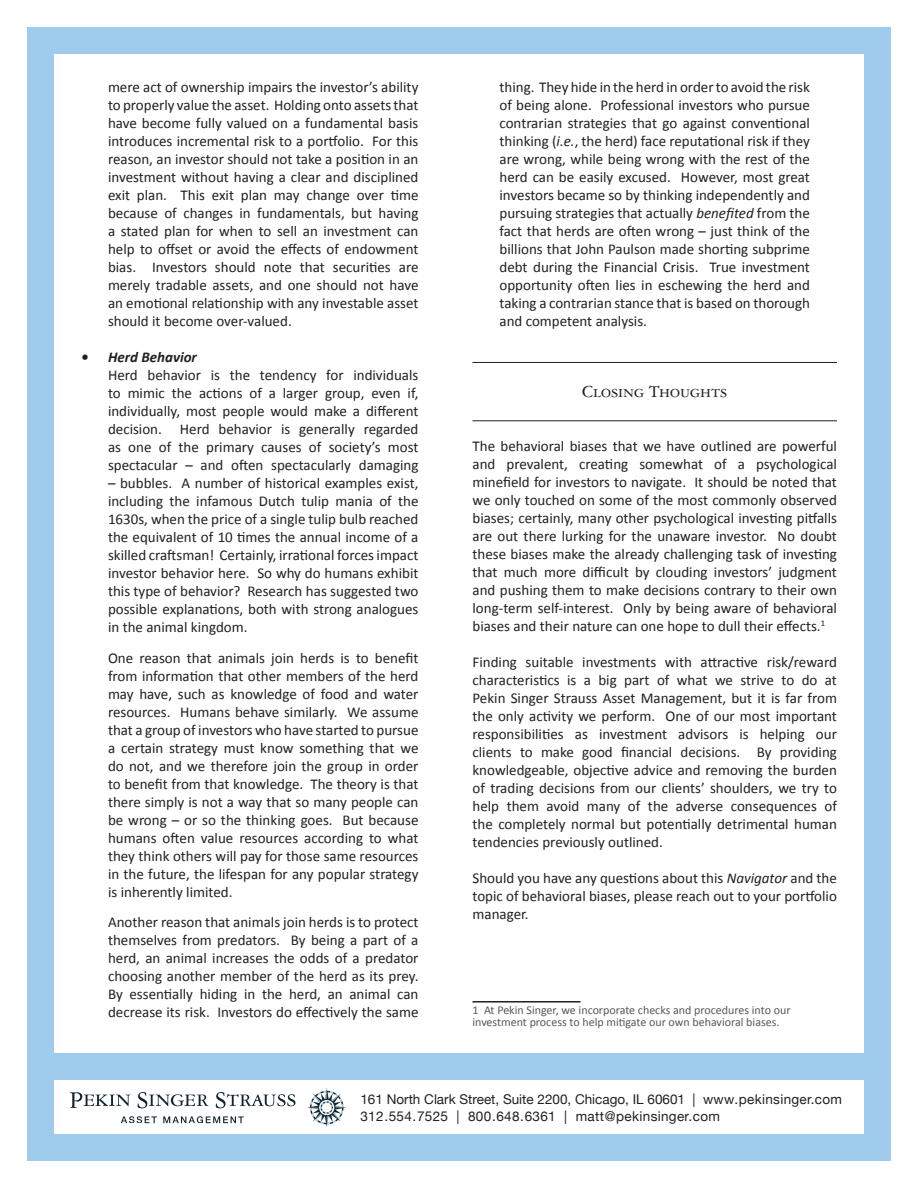
<style>
.page{position:relative;width:918px;height:1188px;background:#fff}
.page>*{position:absolute;margin:0;border:0;box-sizing:border-box;transform-origin:0 0}
.t1{font:18px "Garamond Three SC";color:#231f20}
.t2{font:15px/18px "Calibri";color:#231f20;text-align:justify}
.t3{font:italic 700 15px "Calibri";color:#231f20}
.t4{font:13.5px "Helvetica Neue";color:#231f20}
.t5{font:13.5px "Helvetica Neue";letter-spacing:.025em;color:#231f20}
.t6{font:12px/12px "Calibri";color:#57585a}
.s1{font-style:italic}
</style>
<div class="page">
<div style="left:27px;top:27px;width:864px;height:1134px;background:#9fcbec"></div>
<div style="left:54px;top:54px;width:810px;height:999px;background:#fff"></div>
<div style="left:54px;top:1080px;width:810px;height:54px;background:#fff"></div>
<svg style="left:70px;top:1092px;width:60px;height:16px"></svg>
<svg style="left:138px;top:1092px;width:70px;height:16px"></svg>
<svg style="left:216px;top:1092px;width:79px;height:16px"></svg>
<svg style="left:121px;top:1116px;width:36px;height:7px"></svg>
<svg style="left:163px;top:1116px;width:81px;height:7px"></svg>
<svg style="left:307px;top:1088px;width:39px;height:39px"></svg>
<hr style="left:472px;top:1001px;width:108px;height:2px;background:#231f20">
<hr style="left:472px;top:362px;width:365px;height:1px;background:#231f20">
<hr style="left:472px;top:420px;width:365px;height:1px;background:#231f20">
<p class="t2" style="left:108px;top:78px;width:312px">mere act of ownership impairs the investor’s ability to properly value the asset. Holding onto assets that have become fully valued on a fundamental basis introduces incremental risk to a portfolio. For this reason, an investor should not take a position in an investment without having a clear and disciplined exit plan. This exit plan may change over time because of changes in fundamentals, but having a stated plan for when to sell an investment can help to offset or avoid the effects of endowment bias. Investors should note that securities are merely tradable assets, and one should not have an emotional relationship with any investable asset should it become over-valued.</p>
<p class="t3" style="left:81px;top:348px;width:117px">• Herd Behavior</p>
<p class="t2" style="left:108px;top:366px;width:312px">Herd behavior is the tendency for individuals to mimic the actions of a larger group, even if, individually, most people would make a different decision. Herd behavior is generally regarded as one of the primary causes of society’s most spectacular – and often spectacularly damaging</p>
<p class="t2" style="left:108px;top:474px;width:312px">– bubbles. A number of historical examples exist, including the infamous Dutch tulip mania of the 1630s, when the price of a single tulip bulb reached the equivalent of 10 times the annual income of a skilled craftsman! Certainly, irrational forces impact investor behavior here. So why do humans exhibit this type of behavior? Research has suggested two possible explanations, both with strong analogues in the animal kingdom.</p>
<p class="t2" style="left:108px;top:649px;width:312px">One reason that animals join herds is to benefit from information that other members of the herd may have, such as knowledge of food and water resources. Humans behave similarly. We assume that a group of investors who have started to pursue a certain strategy must know something that we do not, and we therefore join the group in order to benefit from that knowledge. The theory is that there simply is not a way that so many people can be wrong – or so the thinking goes. But because humans often value resources according to what they think others will pay for those same resources in the future, the lifespan for any popular strategy is inherently limited.</p>
<p class="t2" style="left:108px;top:914px;width:312px">Another reason that animals join herds is to protect themselves from predators. By being a part of a herd, an animal increases the odds of a predator choosing another member of the herd as its prey.<br>By essentially hiding in the herd, an animal can decrease its risk. Investors do effectively the same</p>
<p class="t2" style="left:500px;top:78px;width:312px">thing. They hide in the herd in order to avoid the risk of being alone. Professional investors who pursue contrarian strategies that go against conventional thinking (<span class="s1">i.e.</span>, the herd) face reputational risk if they are wrong, while being wrong with the rest of the herd can be easily excused. However, most great investors became so by thinking independently and pursuing strategies that actually <span class="s1">benefited</span> from the fact that herds are often wrong – just think of the billions that John Paulson made shorting subprime debt during the Financial Crisis. True investment opportunity often lies in eschewing the herd and taking a contrarian stance that is based on thorough and competent analysis.</p>
<p class="t1" style="left:582px;top:382px;width:146px">Closing Thoughts</p>
<p class="t2" style="left:472px;top:437px;width:366px">The behavioral biases that we have outlined are powerful and prevalent, creating somewhat of a psychological minefield for investors to navigate. It should be noted that we only touched on some of the most commonly observed biases; certainly, many other psychological investing pitfalls are out there lurking for the unaware investor. No doubt these biases make the already challenging task of investing that much more difficult by clouding investors’ judgment and pushing them to make decisions contrary to their own long-term self-interest. Only by being aware of behavioral biases and their nature can one hope to dull their effects.<sup>1</sup></p>
<p class="t2" style="left:472px;top:653px;width:366px">Finding suitable investments with attractive risk/reward characteristics is a big part of what we strive to do at Pekin Singer Strauss Asset Management, but it is far from the only activity we perform. One of our most important responsibilities as investment advisors is helping our clients to make good financial decisions. By providing knowledgeable, objective advice and removing the burden of trading decisions from our clients’ shoulders, we try to help them avoid many of the adverse consequences of the completely normal but potentially detrimental human tendencies previously outlined.</p>
<p class="t2" style="left:472px;top:869px;width:366px">Should you have any questions about this <span class="s1">Navigator</span> and the topic of behavioral biases, please reach out to your portfolio manager.</p>
<p class="t6" style="left:472px;top:1004px;width:320px">1 At Pekin Singer, we incorporate checks and procedures into our investment process to help mitigate our own behavioral biases.</p>
<p class="t4" style="left:360px;top:1092px;width:483px">161 North Clark Street, Suite 2200, Chicago, IL 60601 | www.pekinsinger.com</p>
<p class="t5" style="left:360px;top:1108px;width:361px">312.554.7525 | 800.648.6361 | matt@pekinsinger.com</p>
</div>
